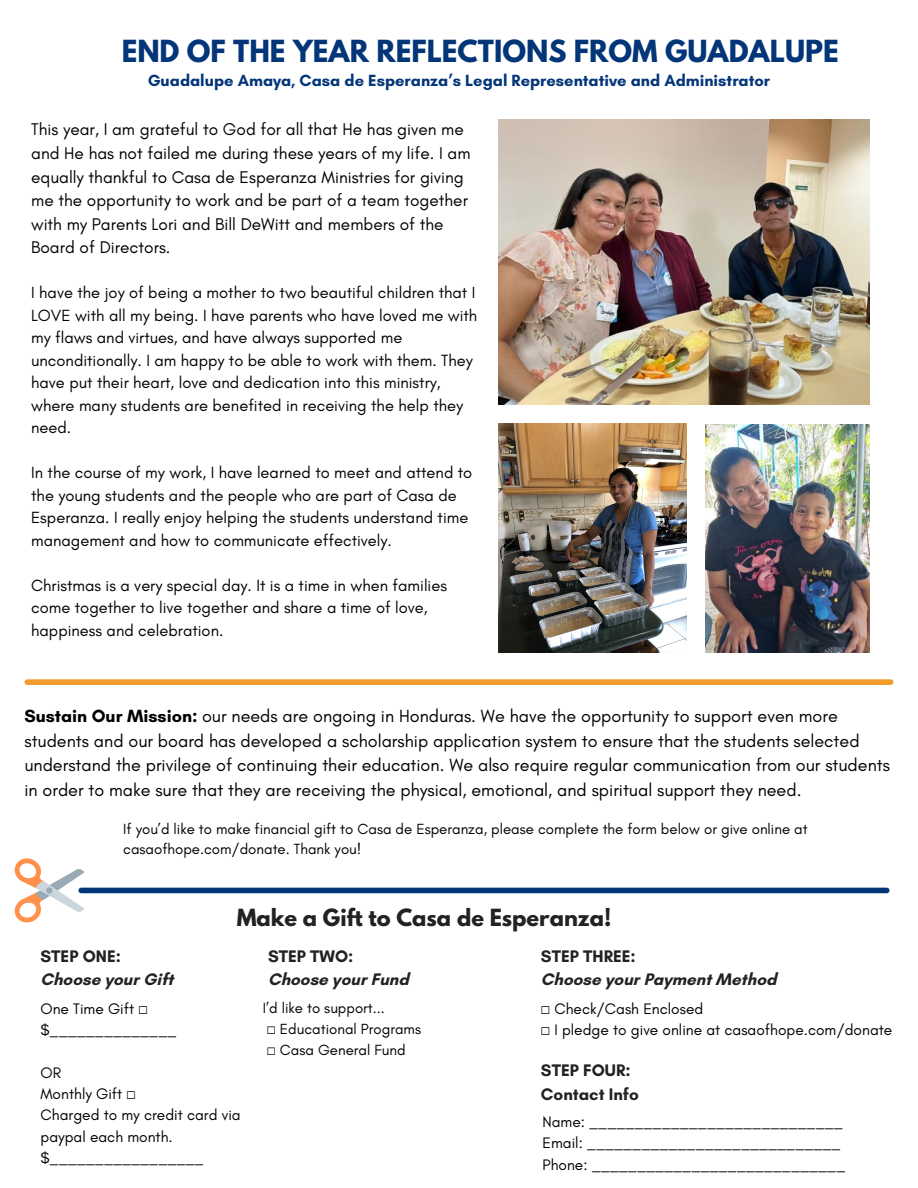
<style>
.page{position:relative;width:918px;height:1188px;background:#fff}
.page>*{position:absolute;margin:0;border:0;box-sizing:border-box;transform-origin:0 0}
.t1{font:700 27px "League Spartan";color:#033579}
.t2{font:700 21px "League Spartan";color:#222}
.t3{font:18px/24.8px "Glacial Indifference";color:#000}
.t4{font:17.25px/23.7px "Glacial Indifference";color:#000}
.t5{font:700 17.1px "Glacial Indifference";color:#222}
.t6{font:16.5px/22.5px "Glacial Indifference";color:#000}
.t7{font:700 16.5px "Glacial Indifference";color:#033579}
.t8{font:15.45px/21.3px "Glacial Indifference";color:#000}
.t9{font:15px/20.2px "Glacial Indifference";color:#000}
.s1{font-weight:700}
.s2{font-family:"Free Mono"}
</style>
<div class="page">
<svg style="left:14px;top:858px;width:70px;height:65px"></svg>
<div style="left:46px;top:887px;width:6px;height:7px;background:#99aab5;border-radius:50%"></div>
<div style="left:81px;top:888px;width:806px;height:5px;background:#033579"></div>
<div style="left:27px;top:679px;width:864px;height:6px;background:#f19b2c"></div>
<img style="left:498px;top:119px;width:372px;height:286px">
<img style="left:498px;top:423px;width:188px;height:230px">
<img style="left:705px;top:425px;width:165px;height:227px">
<p class="t1" style="left:122px;top:37px;width:719px">END OF THE YEAR REFLECTIONS FROM GUADALUPE</p>
<p class="t7" style="left:148px;top:70px;width:624px">Guadalupe Amaya, Casa de Esperanza’s Legal Representative and Administrator</p>
<p class="t4" style="left:31px;top:117px;width:441px">This year, I am grateful to God for all that He has given me and He has not failed me during these years of my life. I am equally thankful to Casa de Esperanza Ministries for giving me the opportunity to work and be part of a team together with my Parents Lori and Bill DeWitt and members of the Board of Directors.</p>
<p class="t6" style="left:31px;top:281px;width:448px">I have the joy of being a mother to two beautiful children that I LOVE with all my being. I have parents who have loved me with my flaws and virtues, and have always supported me unconditionally. I am happy to be able to work with them. They have put their heart, love and dedication into this ministry, where many students are benefited in receiving the help they need.</p>
<p class="t6" style="left:31px;top:461px;width:443px">In the course of my work, I have learned to meet and attend to the young students and the people who are part of Casa de Esperanza. I really enjoy helping the students understand time management and how to communicate effectively.</p>
<p class="t6" style="left:31px;top:574px;width:417px">Christmas is a very special day. It is a time in when families come together to live together and share a time of love, happiness and celebration.</p>
<p class="t3" style="left:24px;top:703px;width:867px"><span class="s1">Sustain Our Mission:</span> our needs are ongoing in Honduras. We have the opportunity to support even more students and our board has developed a scholarship application system to ensure that the students selected understand the privilege of continuing their education. We also require regular communication from our students in order to make sure that they are receiving the physical, emotional, and spiritual support they need.</p>
<p class="t9" style="left:123px;top:819px;width:686px">If you’d like to make financial gift to Casa de Esperanza, please complete the form below or give online at casaofhope.com/donate. Thank you!</p>
<p class="t5" style="left:41px;top:945px;width:82px">STEP ONE:</p>
<p class="t5" style="left:41px;top:969px;width:135px">Choose your Gift</p>
<p class="t2" style="left:237px;top:908px;width:376px">Make a Gift to Casa de Esperanza!</p>
<p class="t5" style="left:268px;top:945px;width:87px">STEP TWO:</p>
<p class="t5" style="left:268px;top:969px;width:142px">Choose your Fund</p>
<p class="t5" style="left:541px;top:945px;width:96px">STEP THREE:</p>
<p class="t5" style="left:541px;top:969px;width:237px">Choose your Payment Method</p>
<p class="t8" style="left:41px;top:998px;width:109px">One Time Gift <span class="s2">☐</span></p>
<p class="t8" style="left:41px;top:1019px;width:137px">$______________</p>
<p class="t8" style="left:41px;top:1062px;width:22px">OR</p>
<p class="t8" style="left:41px;top:1083px;width:97px">Monthly Gift <span class="s2">☐</span></p>
<p class="t8" style="left:41px;top:1104px;width:202px">Charged to my credit card via paypal each month.</p>
<p class="t8" style="left:41px;top:1147px;width:165px">$_________________</p>
<p class="t9" style="left:263px;top:998px;width:123px">I’d like to support...</p>
<p class="t9" style="left:267px;top:1019px;width:156px"><span class="s2">☐</span> Educational Programs</p>
<p class="t9" style="left:267px;top:1039px;width:140px"><span class="s2">☐</span> Casa General Fund</p>
<p class="t8" style="left:541px;top:998px;width:164px"><span class="s2">☐</span> Check/Cash Enclosed</p>
<p class="t8" style="left:541px;top:1019px;width:353px"><span class="s2">☐</span> I pledge to give online at casaofhope.com/donate</p>
<p class="t5" style="left:541px;top:1060px;width:91px">STEP FOUR:</p>
<p class="t5" style="left:541px;top:1083px;width:99px">Contact Info</p>
<p class="t8" style="left:542px;top:1111px;width:302px">Name: ____________________________</p>
<p class="t8" style="left:542px;top:1132px;width:300px">Email: ____________________________</p>
<p class="t8" style="left:542px;top:1154px;width:304px">Phone: ____________________________</p>
</div>
